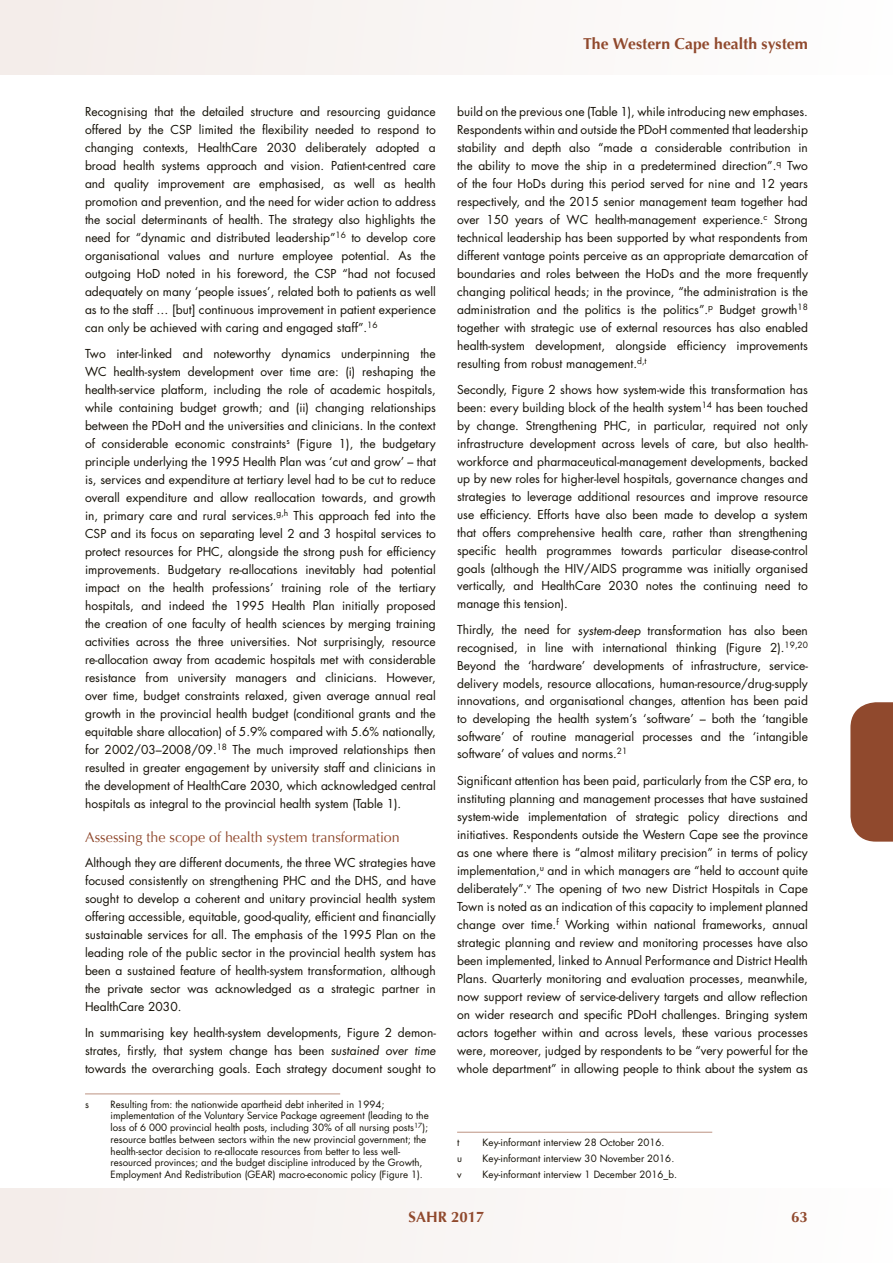
<style>
.page{position:relative;width:893px;height:1263px;background:#fff}
.page>*{position:absolute;margin:0;border:0;box-sizing:border-box;transform-origin:0 0}
.t1{font:700 15.75px "Optima";color:#90492d}
.t2{font:700 15px "Optima";color:#90492d}
.t3{font:14.25px "Optima";color:#90492d}
.t4{font:12px/18px "Futura";color:#141006;text-align:justify}
.t5{font:9.75px/11.7px "Futura";color:#141006}
</style>
<div class="page">
<div style="left:0;top:0;width:893px;height:74px;background:#f9f5f4"></div>
<svg style="left:850px;top:702px;width:43px;height:140px;background:#965339"></svg>
<div style="left:0;top:1188px;width:893px;height:75px;background:#f9f5f4"></div>
<hr style="left:85px;top:1093px;width:255px;height:1px;background:#bd9281">
<hr style="left:457px;top:1132px;width:255px;height:1px;background:#bd9281">
<h1 class="t1" style="left:583px;top:34px;width:226px">The Western Cape health system</h1>
<p class="t4" style="left:85px;top:102px;width:352px">Recognising that the detailed structure and resourcing guidance offered by the CSP limited the flexibility needed to respond to changing contexts, HealthCare 2030 deliberately adopted a broad health systems approach and vision. Patient-centred care and quality improvement are emphasised, as well as health promotion and prevention, and the need for wider action to address the social determinants of health. The strategy also highlights the need for “dynamic and distributed leadership”<sup>16</sup> to develop core organisational values and nurture employee potential. As the outgoing HoD noted in his foreword, the CSP “had not focused adequately on many ‘people issues’, related both to patients as well as to the staff … [but] continuous improvement in patient experience can only be achieved with caring and engaged staff”.<sup>16</sup></p>
<p class="t4" style="left:85px;top:345px;width:352px">Two inter-linked and noteworthy dynamics underpinning the WC health-system development over time are: (i) reshaping the health-service platform, including the role of academic hospitals, while containing budget growth; and (ii) changing relationships between the PDoH and the universities and clinicians. In the context of considerable economic constraints<sup>s</sup> (Figure 1), the budgetary principle underlying the 1995 Health Plan was ‘cut and grow’ – that is, services and expenditure at tertiary level had to be cut to reduce overall expenditure and allow reallocation towards, and growth in, primary care and rural services.<sup>g,h</sup> This approach fed into the CSP and its focus on separating level 2 and 3 hospital services to protect resources for PHC, alongside the strong push for efficiency improvements. Budgetary re-allocations inevitably had potential impact on the health professions’ training role of the tertiary hospitals, and indeed the 1995 Health Plan initially proposed the creation of one faculty of health sciences by merging training activities across the three universities. Not surprisingly, resource re-allocation away from academic hospitals met with considerable resistance from university managers and clinicians. However, over time, budget constraints relaxed, given average annual real growth in the provincial health budget (conditional grants and the equitable share allocation) of 5.9% compared with 5.6% nationally, for 2002/03–2008/09.<sup>18</sup> The much improved relationships then resulted in greater engagement by university staff and clinicians in the development of HealthCare 2030, which acknowledged central hospitals as integral to the provincial health system (Table 1).</p>
<p class="t3" style="left:85px;top:828px;width:316px">Assessing the scope of health system transformation</p>
<p class="t4" style="left:85px;top:854px;width:352px">Although they are different documents, the three WC strategies have focused consistently on strengthening PHC and the DHS, and have sought to develop a coherent and unitary provincial health system offering accessible, equitable, good-quality, efficient and financially sustainable services for all. The emphasis of the 1995 Plan on the leading role of the public sector in the provincial health system has been a sustained feature of health-system transformation, although the private sector was acknowledged as a strategic partner in HealthCare 2030.</p>
<p class="t4" style="left:85px;top:1023px;width:354px;text-align:left">In summarising key health-system developments, Figure 2 demon&shy;strates, firstly, that system change has been sustained over time towards the overarching goals. Each strategy document sought to</p>
<p class="t5" style="left:85px;top:1098px;width:5px">s</p>
<p class="t5" style="left:111px;top:1098px;width:320px">Resulting from: the nationwide apartheid debt inherited in 1994; implementation of the Voluntary Service Package agreement (leading to the loss of 6 000 provincial health posts, including 30% of all nursing posts<sup>17</sup>); resource battles between sectors within the new provincial government; the health-sector decision to re-allocate resources from better to less well&shy;resourced provinces; and the budget discipline introduced by the Growth, Employment and Redistribution (GEAR) macro-economic policy (Figure 1).</p>
<p class="t4" style="left:457px;top:102px;width:352px">build on the previous one (Table 1), while introducing new emphases.<br>Respondents within and outside the PDoH commented that leadership stability and depth also “made a considerable contribution in the ability to move the ship in a predetermined direction”.<sup>q</sup> Two of the four HoDs during this period served for nine and 12 years respectively, and the 2015 senior management team together had over 150 years of WC health-management experience.<sup>c</sup> Strong technical leadership has been supported by what respondents from different vantage points perceive as an appropriate demarcation of boundaries and roles between the HoDs and the more frequently changing political heads; in the province, “the administration is the administration and the politics is the politics”.<sup>p</sup> Budget growth<sup>18 </sup>together with strategic use of external resources has also enabled health-system development, alongside efficiency improvements resulting from robust management.<sup>d,t</sup></p>
<p class="t4" style="left:457px;top:381px;width:352px">Secondly, Figure 2 shows how system-wide this transformation has been: every building block of the health system<sup>14</sup> has been touched by change. Strengthening PHC, in particular, required not only infrastructure development across levels of care, but also health&shy;workforce and pharmaceutical-management developments, backed up by new roles for higher-level hospitals, governance changes and strategies to leverage additional resources and improve resource use efficiency. Efforts have also been made to develop a system that offers comprehensive health care, rather than strengthening specific health programmes towards particular disease-control goals (although the HIV/AIDS programme was initially organised vertically, and HealthCare 2030 notes the continuing need to manage this tension).</p>
<p class="t4" style="left:457px;top:621px;width:352px">Thirdly, the need for system-deep transformation has also been recognised, in line with international thinking (Figure 2).<sup>19,20<br></sup>Beyond the ‘hardware’ developments of infrastructure, service&shy;delivery models, resource allocations, human-resource/drug-supply innovations, and organisational changes, attention has been paid to developing the health system’s ‘software’ – both the ‘tangible software’ of routine managerial processes and the ‘intangible software’ of values and norms.<sup>21</sup></p>
<p class="t4" style="left:457px;top:771px;width:352px">Significant attention has been paid, particularly from the CSP era, to instituting planning and management processes that have sustained system-wide implementation of strategic policy directions and initiatives. Respondents outside the Western Cape see the province as one where there is “almost military precision” in terms of policy implementation,<sup>u</sup> and in which managers are “held to account quite deliberately”.<sup>v</sup> The opening of two new District Hospitals in Cape Town is noted as an indication of this capacity to implement planned change over time.<sup>f</sup> Working within national frameworks, annual strategic planning and review and monitoring processes have also been implemented, linked to Annual Performance and District Health Plans. Quarterly monitoring and evaluation processes, meanwhile, now support review of service-delivery targets and allow reflection on wider research and specific PDoH challenges. Bringing system actors together within and across levels, these various processes were, moreover, judged by respondents to be “very powerful for the whole department” in allowing people to think about the system as</p>
<p class="t5" style="left:457px;top:1136px;width:4px">t</p>
<p class="t5" style="left:483px;top:1136px;width:183px">Key-informant interview 28 October 2016.</p>
<p class="t5" style="left:457px;top:1152px;width:6px">u</p>
<p class="t5" style="left:483px;top:1152px;width:193px">Key-informant interview 30 November 2016.</p>
<p class="t5" style="left:457px;top:1168px;width:6px">v</p>
<p class="t5" style="left:483px;top:1168px;width:196px">Key-informant interview 1 December 2016_b.</p>
<p class="t2" style="left:409px;top:1208px;width:77px">SAHR 2017</p>
<p class="t2" style="left:791px;top:1208px;width:18px">63</p>
</div>
